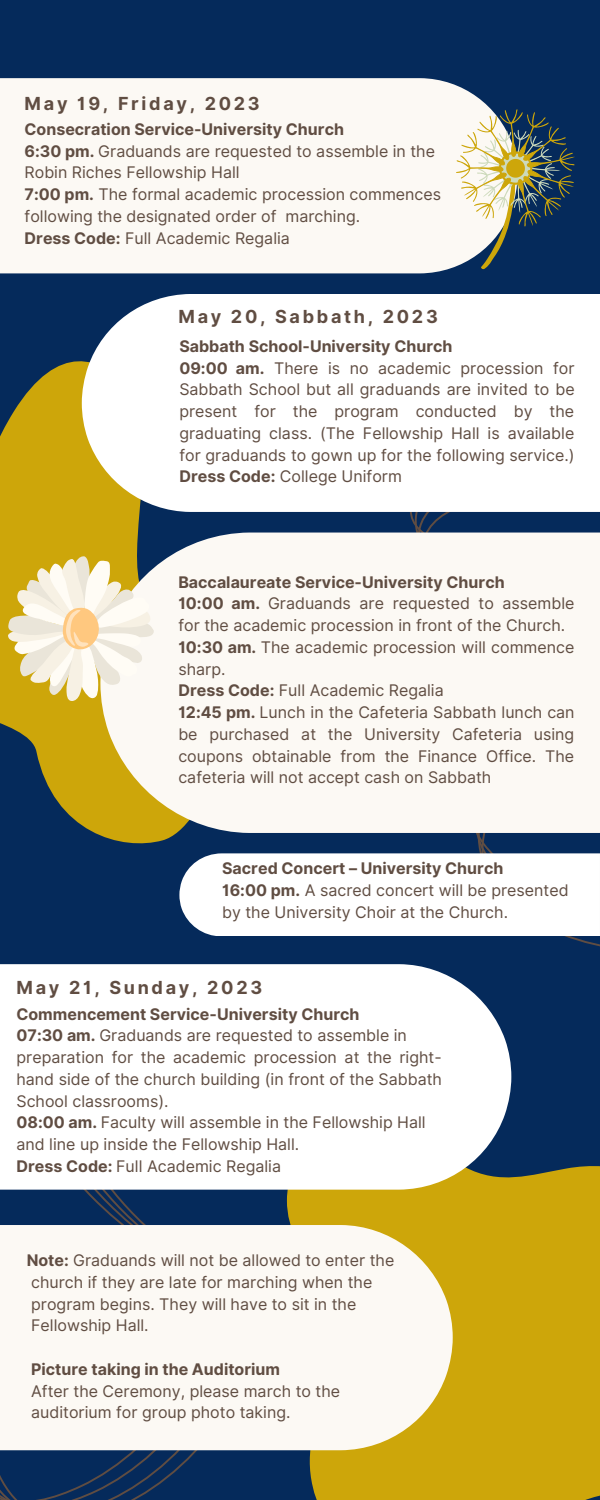
<style>
.page{position:relative;width:600px;height:1500px;background:#052a5b}
.page>*{position:absolute;margin:0;border:0;box-sizing:border-box;transform-origin:0 0}
.t1{font:700 18px "Inter";letter-spacing:.15em;color:#604d42}
.t2{font:16px/21.8px "Inter";color:#604d42}
.t3{font:700 16px "Inter";color:#604d42}
.s1{font-weight:700}
</style>
<div class="page">
<svg style="left:0;top:1190px;width:206px;height:310px"></svg>
<div style="left:287px;top:1166px;width:313px;height:334px;background:#cda60a"></div>
<svg style="left:0;top:361px;width:273px;height:530px;fill:#cda60a"></svg>
<svg style="left:273px;top:273px;width:327px;height:674px"></svg>
<div style="left:0;top:78px;width:487px;height:195px;background:#fcf9f4"></div>
<div style="left:82px;top:294px;width:518px;height:218px;background:#fff"></div>
<div style="left:0;top:964px;width:511px;height:226px;background:#fff"></div>
<div style="left:101px;top:533px;width:499px;height:300px;background:#fcf9f4"></div>
<div style="left:0;top:1225px;width:453px;height:225px;background:#fcf9f4"></div>
<div style="left:180px;top:853px;width:420px;height:83px;background:#fff"></div>
<svg style="left:451px;top:105px;width:124px;height:167px"></svg>
<svg style="left:4px;top:553px;width:155px;height:152px"></svg>
<p class="t1" style="left:25px;top:92px;width:237px">May 19, Friday, 2023</p>
<p class="t3" style="left:25px;top:119px;width:321px">Consecration Service-University Church</p>
<p class="t2" style="left:25px;top:140px;width:412px"><span class="s1">6:30 pm.</span> Graduands are requested to assemble in the<br>Robin Riches Fellowship Hall</p>
<p class="t2" style="left:25px;top:183px;width:418px"><span class="s1">7:00 pm.</span> The formal academic procession commences following the designated order of marching.</p>
<p class="t2" style="left:25px;top:227px;width:267px"><span class="s1">Dress Code:</span> Full Academic Regalia</p>
<p class="t1" style="left:178px;top:306px;width:261px">May 20, Sabbath, 2023</p>
<p class="t3" style="left:179px;top:337px;width:275px">Sabbath School-University Church</p>
<p class="t2" style="left:179px;top:357px;width:397px;text-align:justify"><span class="s1">09:00 am.</span> There is no academic procession for Sabbath School but all graduands are invited to be present for the program conducted by the graduating class. (The Fellowship Hall is available for graduands to gown up for the following service.)<br><span class="s1">Dress Code:</span> College Uniform</p>
<p class="t3" style="left:178px;top:572px;width:328px">Baccalaureate Service-University Church</p>
<p class="t2" style="left:178px;top:593px;width:398px"><span class="s1">10:00 am.</span> Graduands are requested to assemble for the academic procession in front of the Church.</p>
<p class="t2" style="left:178px;top:636px;width:398px"><span class="s1">10:30 am.</span> The academic procession will commence sharp.</p>
<p class="t2" style="left:178px;top:680px;width:267px"><span class="s1">Dress Code:</span> Full Academic Regalia</p>
<p class="t2" style="left:178px;top:702px;width:398px;text-align:justify"><span class="s1">12:45 pm.</span> Lunch in the Cafeteria Sabbath lunch can be purchased at the University Cafeteria using coupons obtainable from the Finance Office. The cafeteria will not accept cash on Sabbath</p>
<p class="t3" style="left:222px;top:859px;width:283px">Sacred Concert – University Church</p>
<p class="t2" style="left:222px;top:879px;width:348px"><span class="s1">16:00 pm.</span> A sacred concert will be presented by the University Choir at the Church.</p>
<p class="t1" style="left:16px;top:977px;width:247px">May 21, Sunday, 2023</p>
<p class="t3" style="left:16px;top:1004px;width:345px">Commencement Service-University Church</p>
<p class="t2" style="left:16px;top:1025px;width:392px"><span class="s1">07:30 am.</span> Graduands are requested to assemble in</p>
<p class="t2" style="left:16px;top:1047px;width:427px;text-align:justify">preparation for the academic procession at the right&shy;hand side of the church building (in front of the Sabbath School classrooms).</p>
<p class="t2" style="left:16px;top:1112px;width:411px"><span class="s1">08:00 am.</span> Faculty will assemble in the Fellowship Hall</p>
<p class="t2" style="left:16px;top:1134px;width:284px">and line up inside the Fellowship Hall.</p>
<p class="t2" style="left:16px;top:1155px;width:266px"><span class="s1">Dress Code:</span> Full Academic Regalia</p>
<p class="t2" style="left:27px;top:1249px;width:369px"><span class="s1">Note:</span> Graduands will not be allowed to enter the</p>
<p class="t2" style="left:31px;top:1271px;width:343px">church if they are late for marching when the</p>
<p class="t2" style="left:31px;top:1293px;width:327px">program begins. They will have to sit in the</p>
<p class="t2" style="left:31px;top:1315px;width:119px">Fellowship Hall.</p>
<p class="t3" style="left:31px;top:1359px;width:250px">Picture taking in the Auditorium</p>
<p class="t2" style="left:31px;top:1380px;width:310px">After the Ceremony, please march to the</p>
<p class="t2" style="left:31px;top:1402px;width:261px">auditorium for group photo taking.</p>
</div>
